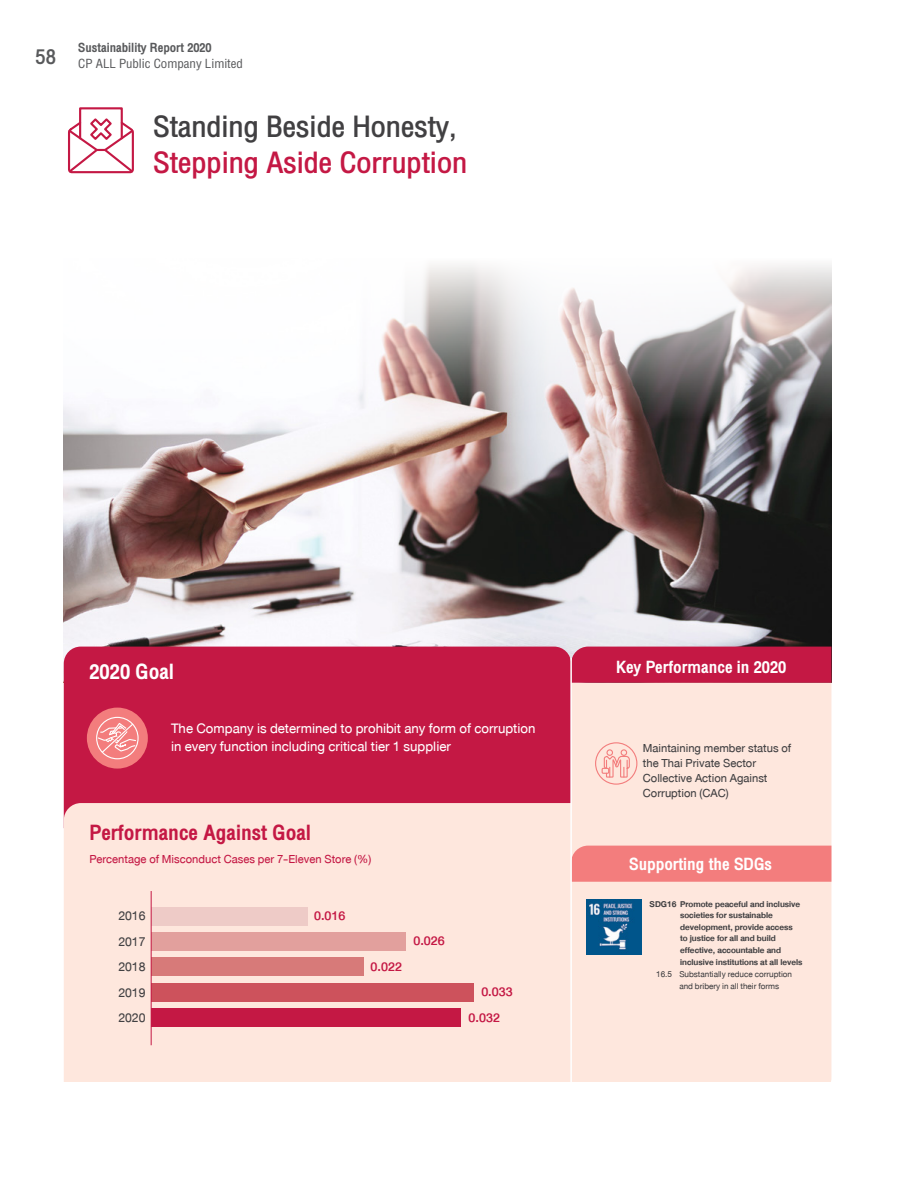
<style>
.page{position:relative;width:918px;height:1188px;background:#fff}
.page>*{position:absolute;margin:0;border:0;box-sizing:border-box;transform-origin:0 0}
.t1{font:42px "DB Helvethaica X 67 Med Cond";color:#c41844}
.t2{font:42px "DB Helvethaica X 67 Med Cond";color:#414042}
.t3{font:30px "DB Helvethaica X 77 Bd Cond";color:#c41844}
.t4{font:30px "DB Helvethaica X 77 Bd Cond";color:#fff}
.t5{font:24px "DB Helvethaica X 77 Bd Cond";color:#fff}
.t6{font:19.5px/18px "DB Helvethaica X 55";color:#fff}
.t7{font:18px "DB Helvethaica X 77 Bd Cond";color:#58595b}
.t8{font:18px/26.5px "DB Helvethaica X 65 Med";color:#c41844}
.t9{font:18px "DB Helvethaica X 57 Cond";color:#58595b}
.t10{font:18px/25.5px "DB Helvethaica X 55";color:#414042;text-align:justify}
.t11{font:16.5px/15px "DB Helvethaica X 55";color:#414042}
.t12{font:16.5px "DB Helvethaica X 55";color:#c41844}
.t13{font:12px/11.6px "DB Helvethaica X 75 Bd";color:#414042}
.t14{font:12px/12px "DB Helvethaica X 55";letter-spacing:-.005em;color:#414042}
.s1{font-family:"DB Helvethaica X 67 Med Cond";font-size:30px}
</style>
<div class="page">
<img style="left:63px;top:264px;width:769px;height:400px">
<div style="left:64px;top:647px;width:507px;height:156px;background:#c41844"></div>
<div style="left:64px;top:803px;width:506px;height:279px;background:#fee7dd"></div>
<div style="left:87px;top:708px;width:61px;height:61px;background:#f37d7d;border-radius:50%"></div>
<div style="left:151px;top:958px;width:213px;height:18px;background:#d77a79"></div>
<div style="left:151px;top:983px;width:323px;height:19px;background:#cd525c"></div>
<div style="left:151px;top:1008px;width:310px;height:19px;background:#c41844"></div>
<div style="left:572px;top:683px;width:259px;height:399px;background:#fee7dd"></div>
<div style="left:595px;top:742px;width:42px;height:43px;border:1px solid #f37d7d;border-radius:50%"></div>
<div style="left:571px;top:647px;width:260px;height:36px;background:#c41844"></div>
<div style="left:572px;top:846px;width:259px;height:36px;background:#f37d7d"></div>
<hr style="left:570px;top:658px;width:2px;height:424px;background:#fff">
<div style="left:151px;top:932px;width:254px;height:19px;background:#e2a09d"></div>
<div style="left:151px;top:907px;width:157px;height:19px;background:#eecbc7"></div>
<hr style="left:151px;top:891px;width:1px;height:154px;background:#c41844">
<div style="left:96px;top:717px;width:43px;height:42px;border:1px solid #fff;border-radius:50%"></div>
<svg style="left:97px;top:722px;width:40px;height:32px"></svg>
<img style="left:587px;top:899px;width:55px;height:56px">
<div style="left:606px;top:749px;width:7px;height:7px;border:1px solid #f37d7d;border-radius:50%"></div>
<div style="left:621px;top:749px;width:6px;height:7px;border:1px solid #f37d7d;border-radius:50%"></div>
<div style="left:602px;top:768px;width:7px;height:6px;border:1px solid #f37d7d"></div>
<svg style="left:603px;top:755px;width:27px;height:23px"></svg>
<div style="left:79px;top:107px;width:44px;height:32px;border:2px solid #c41844"></div>
<svg style="left:68px;top:116px;width:66px;height:58px"></svg>
<h3 class="t7" style="left:36px;top:38px;width:178px"><span class="s1">58</span> Sustainability Report 2020</h3>
<h3 class="t9" style="left:78px;top:54px;width:166px">CP ALL Public Company Limited</h3>
<h1 class="t2" style="left:153px;top:103px;width:305px">Standing Beside Honesty,</h1>
<h1 class="t1" style="left:153px;top:139px;width:315px">Stepping Aside Corruption</h1>
<h2 class="t4" style="left:89px;top:654px;width:86px">2020 Goal</h2>
<h3 class="t6" style="left:171px;top:719px;width:366px">The Company is determined to prohibit any form of corruption in every function including critical tier 1 supplier</h3>
<h2 class="t3" style="left:89px;top:816px;width:223px">Performance Against Goal</h2>
<h3 class="t12" style="left:89px;top:850px;width:283px">Percentage of Misconduct Cases per 7-Eleven Store (%)</h3>
<h3 class="t10" style="left:118px;top:903px;width:29px">2016<br>2017<br>2018<br>2019<br>2020</h3>
<h3 class="t8" style="left:314px;top:903px;width:33px">0.016</h3>
<h3 class="t8" style="left:371px;top:953px;width:33px">0.022</h3>
<h3 class="t8" style="left:413px;top:928px;width:33px">0.026</h3>
<h3 class="t8" style="left:469px;top:978px;width:46px;text-indent:13px">0.033<br>0.032</h3>
<h3 class="t5" style="left:616px;top:653px;width:172px">Key Performance in 2020</h3>
<h3 class="t11" style="left:643px;top:741px;width:150px">Maintaining member status of the Thai Private Sector<br>Collective Action Against<br>Corruption (CAC)</h3>
<h3 class="t5" style="left:629px;top:850px;width:144px">Supporting the SDGs</h3>
<p class="t13" style="left:680px;top:898px;width:124px;text-indent:-31px">SDG16 Promote peaceful and inclusive societies for sustainable development, provide access to justice for all and build effective, accountable and inclusive institutions at all levels</p>
<p class="t14" style="left:679px;top:968px;width:114px;text-indent:-23px">16.5 Substantially reduce corruption and bribery in all their forms</p>
</div>
